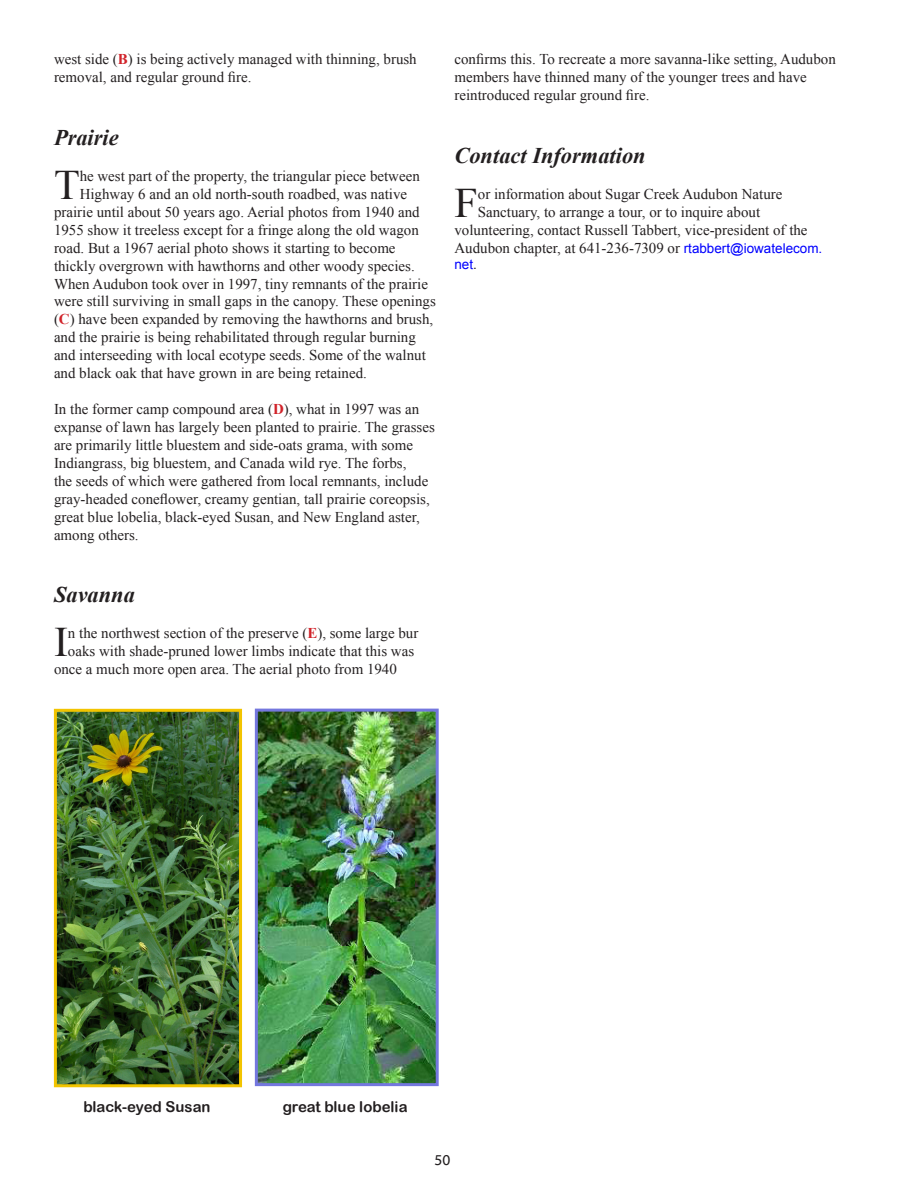
<style>
.page{position:relative;width:918px;height:1188px;background:#fff}
.page>*{position:absolute;margin:0;border:0;box-sizing:border-box;transform-origin:0 0}
.First_Paragraph{font:42px "Times New Roman";color:#231f20}
.Paragraph_Style_1{font:42px "Times New Roman";color:#231f20}
.New_Subheadings{font:italic 700 22.35px "Times New Roman";color:#231f20}
.First_Paragraph-2{font:15px "Times New Roman";color:#231f20}
.Subsequent_Paragraph{font:15px/18px "Times New Roman";color:#231f20}
.Paragraph_Style_1-2{font:15px "Times New Roman";color:#231f20}
.Plant_Names{font:15px "Arial Rounded MT Bold";color:#231f20}
.t1{font:15px "Myriad Web Pro";color:#231f20}
.Paragraph_Style_1-3{font:13.5px "Arial";color:#00f}
.s1{font-weight:700;color:#d1232a}
.s2{font-family:"Arial";font-size:13.5px;color:#00f}
.s3{color:#231f20}
</style>
<div class="page">
<img style="left:259px;top:713px;width:176px;height:369px">
<div style="left:255px;top:709px;width:184px;height:377px;border:3px solid #7477de"></div>
<img style="left:58px;top:713px;width:180px;height:370px">
<div style="left:54px;top:709px;width:188px;height:378px;border:3px solid #f2c400"></div>
<p class="Subsequent_Paragraph" style="left:54px;top:50px;width:364px">west side (<span class="s1">B</span>) is being actively managed with thinning, brush removal, and regular ground fire.</p>
<p class="New_Subheadings" style="left:54px;top:122px;width:66px">Prairie</p>
<p class="First_Paragraph" style="left:54px;top:157px;width:27px">T</p>
<p class="First_Paragraph-2" style="left:80px;top:166px;width:342px">he west part of the property, the triangular piece between</p>
<p class="First_Paragraph-2" style="left:80px;top:184px;width:329px">Highway 6 and an old north-south roadbed, was native</p>
<p class="First_Paragraph-2" style="left:54px;top:202px;width:367px">prairie until about 50 years ago. Aerial photos from 1940 and</p>
<p class="First_Paragraph-2" style="left:54px;top:220px;width:366px">1955 show it treeless except for a fringe along the old wagon</p>
<p class="First_Paragraph-2" style="left:54px;top:238px;width:343px">road. But a 1967 aerial photo shows it starting to become</p>
<p class="First_Paragraph-2" style="left:54px;top:255px;width:362px">thickly overgrown with hawthorns and other woody species.</p>
<p class="First_Paragraph-2" style="left:54px;top:273px;width:375px">When Audubon took over in 1997, tiny remnants of the prairie</p>
<p class="First_Paragraph-2" style="left:54px;top:291px;width:383px">were still surviving in small gaps in the canopy. These openings</p>
<p class="First_Paragraph-2" style="left:54px;top:309px;width:381px">(<span class="s1">C</span>) have been expanded by removing the hawthorns and brush,</p>
<p class="First_Paragraph-2" style="left:54px;top:327px;width:363px">and the prairie is being rehabilitated through regular burning</p>
<p class="First_Paragraph-2" style="left:54px;top:345px;width:373px">and interseeding with local ecotype seeds. Some of the walnut</p>
<p class="First_Paragraph-2" style="left:54px;top:363px;width:314px">and black oak that have grown in are being retained.</p>
<p class="Subsequent_Paragraph" style="left:54px;top:400px;width:382px">In the former camp compound area (<span class="s1">D</span>), what in 1997 was an expanse of lawn has largely been planted to prairie. The grasses are primarily little bluestem and side-oats grama, with some Indiangrass, big bluestem, and Canada wild rye. The forbs,<br>the seeds of which were gathered from local remnants, include gray-headed coneflower, creamy gentian, tall prairie coreopsis, great blue lobelia, black-eyed Susan, and New England aster, among others.</p>
<p class="New_Subheadings" style="left:54px;top:579px;width:82px">Savanna</p>
<p class="First_Paragraph" style="left:54px;top:614px;width:15px">I</p>
<p class="First_Paragraph-2" style="left:68px;top:623px;width:352px">n the northwest section of the preserve (<span class="s1">E</span>), some large bur</p>
<p class="First_Paragraph-2" style="left:68px;top:641px;width:348px">oaks with shade-pruned lower limbs indicate that this was</p>
<p class="First_Paragraph-2" style="left:54px;top:659px;width:344px">once a much more open area. The aerial photo from 1940</p>
<p class="Subsequent_Paragraph" style="left:454px;top:50px;width:383px">confirms this. To recreate a more savanna-like setting, Audubon members have thinned many of the younger trees and have reintroduced regular ground fire.</p>
<p class="New_Subheadings" style="left:454px;top:140px;width:193px">Contact Information</p>
<p class="Paragraph_Style_1" style="left:454px;top:174px;width:25px">F</p>
<p class="Paragraph_Style_1-2" style="left:478px;top:184px;width:306px">or information about Sugar Creek Audubon Nature</p>
<p class="Paragraph_Style_1-2" style="left:478px;top:202px;width:284px">Sanctuary, to arrange a tour, or to inquire about</p>
<p class="Paragraph_Style_1-2" style="left:454px;top:220px;width:355px">volunteering, contact Russell Tabbert, vice-president of the</p>
<p class="Paragraph_Style_1-2" style="left:454px;top:238px;width:369px">Audubon chapter, at 641-236-7309 or <span class="s2">rtabbert@iowatelecom.</span></p>
<p class="Paragraph_Style_1-3" style="left:454px;top:255px;width:24px">net<span class="s3">.</span></p>
<p class="Plant_Names" style="left:83px;top:1097px;width:129px">black-eyed Susan</p>
<p class="Plant_Names" style="left:283px;top:1097px;width:126px">great blue lobelia</p>
<p class="t1" style="left:434px;top:1152px;width:17px">50</p>
</div>
